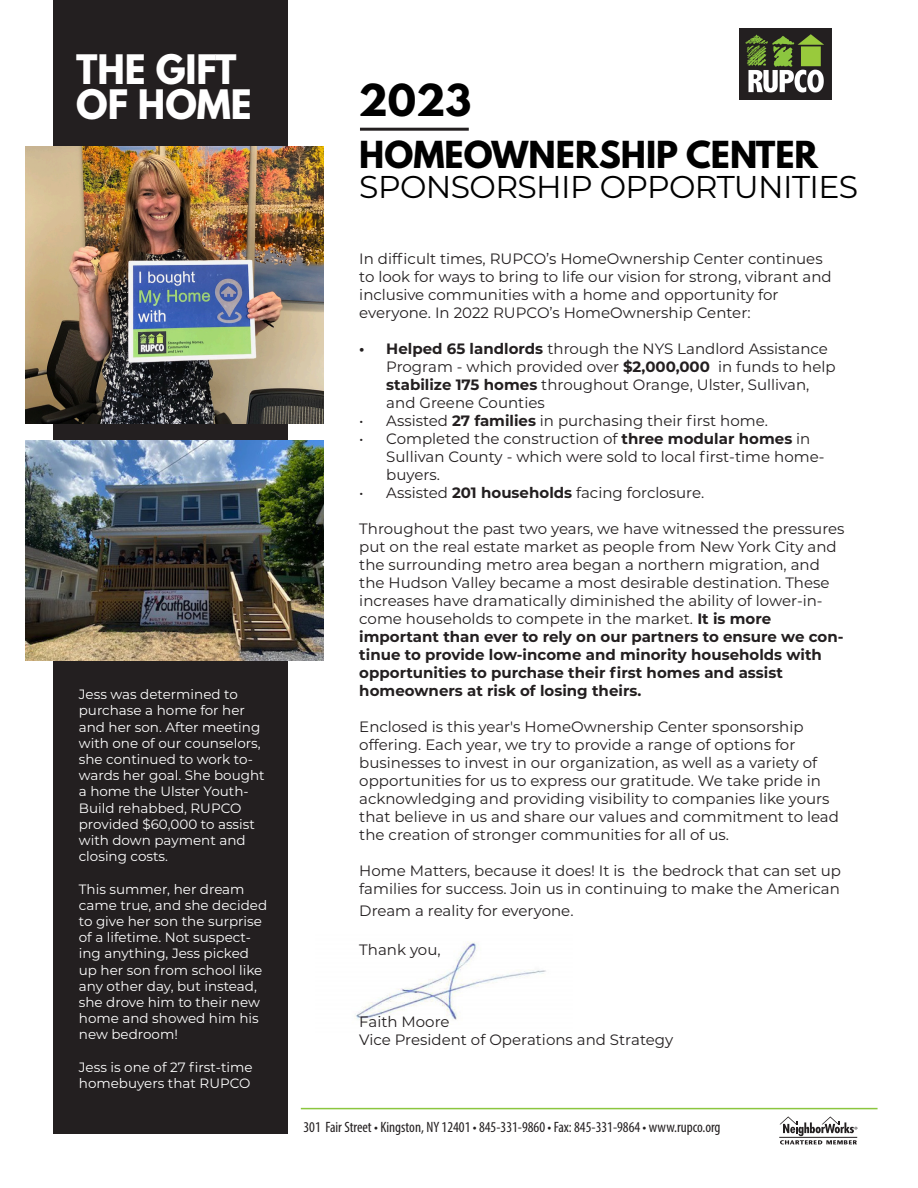
<style>
.page{position:relative;width:918px;height:1188px;background:#fff}
.page>*{position:absolute;margin:0;border:0;box-sizing:border-box;transform-origin:0 0}
.t1{font:700 39px "League Spartan";color:#000}
.t2{font:700 36px/34.5px "League Spartan";color:#fff}
.t3{font:700 33px "League Spartan";color:#000}
.t4{font:31.5px "Montserrat";letter-spacing:-.02em;color:#000}
.t5{font:15px/18px "Montserrat";color:#231f20}
.t6{font:condensed 15px "Myriad Pro";color:#231f20}
.t7{font:13.5px/16.2px "Montserrat";color:#fff}
.s1{font-weight:700}
</style>
<div class="page">
<img style="left:355px;top:941px;width:191px;height:80px">
<img style="left:739px;top:29px;width:92px;height:71px">
<hr style="left:360px;top:128px;width:109px;height:3px;background:#231f20">
<div style="left:53px;top:0;width:234px;height:1134px;background:#231f20"></div>
<img style="left:25px;top:147px;width:299px;height:277px">
<svg style="left:780px;top:1116px;width:77px;height:28px"></svg>
<hr style="left:779px;top:1137px;width:78px;height:1px;background:#231f20">
<hr style="left:301px;top:1108px;width:577px;height:1px;background:#8bc63e">
<img style="left:25px;top:441px;width:299px;height:220px">
<p class="t2" style="left:76px;top:52px;width:177px">THE GIFT<br>OF HOME</p>
<p class="t7" style="left:79px;top:686px;width:187px">Jess was determined to purchase a home for her and her son. After meeting with one of our counselors, she continued to work to&shy;wards her goal. She bought a home the Ulster Youth-<br>Build rehabbed, RUPCO provided $60,000 to assist with down payment and closing costs.</p>
<p class="t7" style="left:79px;top:880px;width:190px">This summer, her dream came true, and she decided to give her son the surprise of a lifetime. Not suspect&shy;ing anything, Jess picked up her son from school like any other day, but instead, she drove him to their new home and showed him his new bedroom!</p>
<p class="t7" style="left:79px;top:1059px;width:175px">Jess is one of 27 first-time homebuyers that RUPCO</p>
<p class="t1" style="left:358px;top:70px;width:115px">2023</p>
<p class="t3" style="left:359px;top:129px;width:460px">HOMEOWNERSHIP CENTER</p>
<p class="t4" style="left:359px;top:165px;width:500px">SPONSORSHIP OPPORTUNITIES</p>
<p class="t5" style="left:359px;top:249px;width:474px">In difficult times, RUPCO’s HomeOwnership Center continues to look for ways to bring to life our vision for strong, vibrant and inclusive communities with a home and opportunity for everyone. In 2022 RUPCO’s HomeOwnership Center:</p>
<p class="t5" style="left:386px;top:339px;width:451px;text-indent:-27px"><span class="s1">• Helped 65 landlords</span> through the NYS Landlord Assistance Program - which provided over <span class="s1">$2,000,000</span> in funds to help <span class="s1">stabilize 175 homes</span> throughout Orange, Ulster, Sullivan, and Greene Counties</p>
<p class="t5" style="left:359px;top:411px;width:410px">• Assisted <span class="s1">27 families</span> in purchasing their first home.</p>
<p class="t5" style="left:386px;top:429px;width:440px;text-indent:-27px">• Completed the construction of <span class="s1">three modular homes</span> in<br>Sullivan County - which were sold to local first-time home&shy;buyers.</p>
<p class="t5" style="left:359px;top:483px;width:346px">• Assisted <span class="s1">201 households</span> facing forclosure.</p>
<p class="t5" style="left:359px;top:519px;width:487px">Throughout the past two years, we have witnessed the pressures put on the real estate market as people from New York City and the surrounding metro area began a northern migration, and the Hudson Valley became a most desirable destination. These increases have dramatically diminished the ability of lower-in&shy;come households to compete in the market. <span class="s1">It is more important than ever to rely on our partners to ensure we con&shy;tinue to provide low-income and minority households with opportunities to purchase their first homes and assist homeowners at risk of losing theirs.</span></p>
<p class="t5" style="left:359px;top:717px;width:481px">Enclosed is this year's HomeOwnership Center sponsorship offering. Each year, we try to provide a range of options for businesses to invest in our organization, as well as a variety of opportunities for us to express our gratitude. We take pride in acknowledging and providing visibility to companies like yours that believe in us and share our values and commitment to lead the creation of stronger communities for all of us.</p>
<p class="t5" style="left:359px;top:861px;width:483px">Home Matters, because it does! It is the bedrock that can set up families for success. Join us in continuing to make the American</p>
<p class="t5" style="left:359px;top:901px;width:216px">Dream a reality for everyone.</p>
<p class="t5" style="left:359px;top:940px;width:83px">Thank you,</p>
<p class="t5" style="left:359px;top:1012px;width:315px">Faith Moore<br>Vice President of Operations and Strategy</p>
<p class="t6" style="left:303px;top:1118px;width:419px">301 Fair Street • Kingston, NY 12401 • 845-331-9860 • Fax: 845-331-9864 • www.rupco.org</p>
</div>
